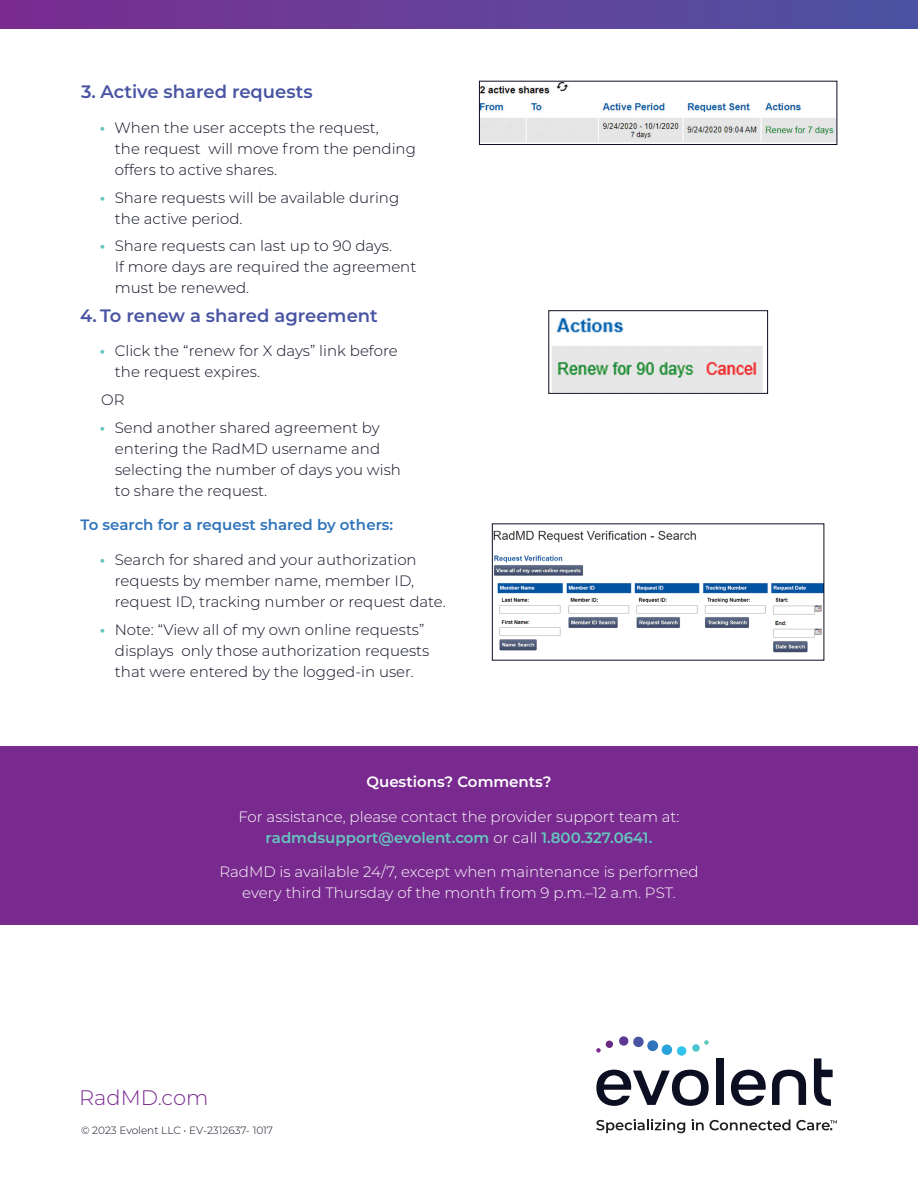
<style>
.page{position:relative;width:918px;height:1188px;background:#fff}
.page>*{position:absolute;margin:0;border:0;box-sizing:border-box;transform-origin:0 0}
.t1{font:300 21px "Montserrat";color:#792a8f}
.t2{font:600 18px "Montserrat";color:#4954a3}
.Bullets{font:300 15px/21px "Montserrat";color:#0c0f21}
.Body_Copy{font:300 15px/21px "Montserrat";color:#fff;text-align:center}
.Section_Subsubheads{font:600 15px "Montserrat";color:#2f74ba}
.Body_Copy-2{font:600 15px "Montserrat";color:#fff}
.Tracking_Number{font:300 10.5px "Montserrat";color:#0c0f21}
.s1{font-weight:700;color:#65c6be}
.s2{font-weight:600;color:#65c6be}
.s3{font-weight:600;color:#4fc4d1}
</style>
<div class="page">
<div style="left:0;top:0;width:918px;height:28px;background:linear-gradient(to right,#7b2d90,#4d54a3)"></div>
<svg style="left:596px;top:1070px;width:113px;height:36px"></svg>
<div style="left:716px;top:1058px;width:8px;height:47px;background:#0c0f21"></div>
<svg style="left:731px;top:1070px;width:35px;height:36px"></svg>
<svg style="left:772px;top:1070px;width:34px;height:35px"></svg>
<svg style="left:814px;top:1058px;width:19px;height:48px"></svg>
<svg style="left:596px;top:1048px;width:5px;height:5px"></svg>
<div style="left:605px;top:1040px;width:8px;height:8px;background:#692b84;border-radius:50%"></div>
<div style="left:619px;top:1036px;width:10px;height:10px;background:#5e3792;border-radius:50%"></div>
<div style="left:633px;top:1036px;width:11px;height:11px;background:#4954a3;border-radius:50%"></div>
<div style="left:647px;top:1040px;width:11px;height:11px;background:#2f74ba;border-radius:50%"></div>
<div style="left:661px;top:1044px;width:11px;height:11px;background:#2aa2db;border-radius:50%"></div>
<div style="left:677px;top:1046px;width:10px;height:10px;background:#31c3e9;border-radius:50%"></div>
<div style="left:692px;top:1044px;width:8px;height:8px;background:#4fc4d1;border-radius:50%"></div>
<svg style="left:704px;top:1040px;width:5px;height:5px"></svg>
<svg style="left:596px;top:1119px;width:89px;height:14px"></svg>
<svg style="left:691px;top:1119px;width:99px;height:11px"></svg>
<svg style="left:796px;top:1120px;width:41px;height:10px"></svg>
<div style="left:0;top:746px;width:918px;height:178px;background:#792a8f"></div>
<img style="left:481px;top:83px;width:354px;height:60px">
<div style="left:479px;top:81px;width:358px;height:64px;border:1px solid #0c0f21"></div>
<img style="left:552px;top:317px;width:211px;height:75px">
<div style="left:549px;top:310px;width:219px;height:84px;border:1px solid #0c0f21"></div>
<img style="left:494px;top:530px;width:328px;height:123px">
<p class="t2" style="left:81px;top:79px;width:233px">3. Active shared requests</p>
<p class="Bullets" style="left:115px;top:117px;width:302px;text-indent:-15px"><span class="s1">•</span> When the user accepts the request,<br>the request will move from the pending offers to active shares.</p>
<p class="Bullets" style="left:115px;top:186px;width:286px;text-indent:-15px"><span class="s1">•</span> Share requests will be available during the active period.</p>
<p class="Bullets" style="left:115px;top:235px;width:303px;text-indent:-15px"><span class="s1">•</span> Share requests can last up to 90 days.<br>If more days are required the agreement must be renewed.</p>
<p class="t2" style="left:80px;top:303px;width:299px">4. To renew a shared agreement</p>
<p class="Bullets" style="left:115px;top:340px;width:284px;text-indent:-15px"><span class="s1">•</span> Click the “renew for X days” link before the request expires.</p>
<p class="Bullets" style="left:101px;top:389px;width:25px">OR</p>
<p class="Bullets" style="left:115px;top:416px;width:288px;text-indent:-15px"><span class="s1">•</span> Send another shared agreement by entering the RadMD username and selecting the number of days you wish to share the request.</p>
<p class="Section_Subsubheads" style="left:81px;top:514px;width:314px">To search for a request shared by others:</p>
<p class="Bullets" style="left:115px;top:548px;width:332px;text-indent:-15px"><span class="s1">•</span> Search for shared and your authorization requests by member name, member ID, request ID, tracking number or request date.</p>
<p class="Bullets" style="left:115px;top:618px;width:316px;text-indent:-15px"><span class="s1">•</span> Note: “View all of my own online requests” displays only those authorization requests that were entered by the logged-in user.</p>
<p class="Body_Copy-2" style="left:366px;top:771px;width:187px">Questions? Comments?</p>
<p class="Body_Copy" style="left:238px;top:805px;width:443px">For assistance, please contact the provider support team at: <span class="s2">radmdsupport@evolent.com</span> or call <span class="s2">1.800.327.0641</span><span class="s3">.</span></p>
<p class="Body_Copy" style="left:219px;top:861px;width:481px">RadMD is available 24/7, except when maintenance is performed every third Thursday of the month from 9 p.m.–12 a.m. PST.</p>
<p class="t1" style="left:79px;top:1084px;width:131px">RadMD.com</p>
<p class="Tracking_Number" style="left:81px;top:1124px;width:194px">© 2023 Evolent LLC • EV-2312637- 1017</p>
</div>
